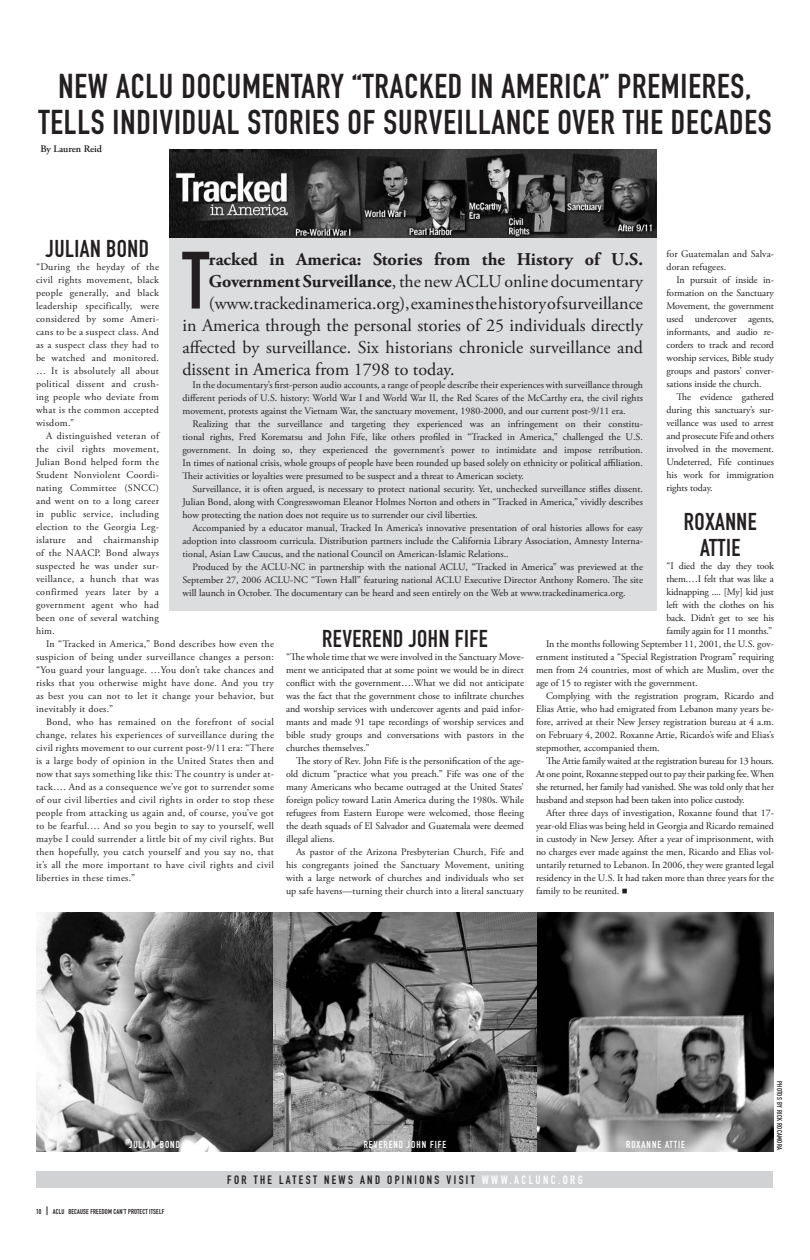
<style>
.page{position:relative;width:810px;height:1260px;background:#fff}
.page>*{position:absolute;margin:0;border:0;box-sizing:border-box;transform-origin:0 0}
.Big_Body_1st_w_blue{font:79.8px "DIN Engschrift";color:#231f20}
.head_2_medium{font:34px/36px "DIN Engschrift";letter-spacing:.025em;color:#231f20}
.head_3_smaller{font:24px/26px "DIN Engschrift";letter-spacing:.02em;color:#231f20;text-align:center}
.Big_Body_1st_w_blue-2{font:18px "Adobe Garamond Pro";color:#231f20}
.Big_Body_1st_w_blue-3{font:700 18px "Adobe Garamond Pro";color:#231f20}
.t1{font:12px "DIN Engschrift";letter-spacing:.2em;color:#231f20}
.body{font:10px/13px "Adobe Garamond Pro";color:#231f20;text-align:justify}
.body_no_indent{font:10px/13px "Adobe Garamond Pro";color:#231f20;text-align:justify}
.head_5_smallest_10_p{font:10px "DIN Engschrift";letter-spacing:.1em;color:#fff}
.body_bold{font:600 10px "Adobe Garamond Pro";color:#231f20}
.body_bold-2{font:7px "DIN Engschrift";letter-spacing:.02em;color:#231f20}
.body_bold-3{font:7px "DIN Engschrift";letter-spacing:.05em;color:#231f20}
.s1{font-weight:700}
.s2{font-size:12px}
.s3{color:#fff}
</style>
<div class="page">
<div style="left:36px;top:1171px;width:737px;height:17px;background:#d1d2d4"></div>
<img style="left:234px;top:912px;width:303px;height:240px">
<img style="left:537px;top:912px;width:237px;height:240px">
<img style="left:169px;top:149px;width:488px;height:91px">
<img style="left:36px;top:913px;width:237px;height:239px">
<div style="left:169px;top:238px;width:487px;height:373px;background:#dcdddf"></div>
<p class="head_2_medium" style="left:38px;top:68px;width:735px;text-indent:143px">DOCUMENTARY “TRACKED IN AMERICA” PREMIERES,<br>TELLS INDIVIDUAL STORIES OF SURVEILLANCE OVER THE DECADES</p>
<p class="body_bold" style="left:40px;top:143px;width:63px">By Lauren Reid</p>
<p class="head_2_medium" style="left:58px;top:68px;width:73px">NEW ACLU</p>
<p class="head_3_smaller" style="left:46px;top:235px;width:105px">JULIAN BOND</p>
<p class="body_no_indent" style="left:36px;top:261px;width:125px">“During the heyday of the civil rights movement, black people generally, and black leadership specifically, were considered by some Ameri&shy;cans to be a suspect class. And as a suspect class they had to be watched and monitored. … It is absolutely all about political dissent and crush&shy;ing people who deviate from what is the common accepted wisdom.”</p>
<p class="body" style="left:36px;top:430px;width:125px;text-indent:10px">A distinguished veteran of the civil rights movement, Julian Bond helped form the Student Nonviolent Coordi&shy;nating Committee (SNCC) and went on to a long career in public service, including election to the Georgia Leg&shy;islature and chairmanship of the NAACP. Bond always suspected he was under sur&shy;veillance, a hunch that was confirmed years later by a government agent who had been one of several watching him.</p>
<p class="body" style="left:36px;top:638px;width:240px;text-indent:10px">In “Tracked in America,” Bond describes how even the suspicion of being under surveillance changes a person: “You guard your language. …You don’t take chances and risks that you otherwise might have done. And you try as best you can not to let it change your behavior, but inevitably it does.”</p>
<p class="body" style="left:36px;top:716px;width:240px;text-indent:10px">Bond, who has remained on the forefront of social change, relates his experiences of surveillance during the civil rights movement to our current post-9/11 era: “There is a large body of opinion in the United States then and now that says something like this: The country is under at&shy;tack…. And as a consequence we’ve got to surrender some of our civil liberties and civil rights in order to stop these people from attacking us again and, of course, you’ve got to be fearful.… And so you begin to say to yourself, well maybe I could surrender a little bit of my civil rights. But then hopefully, you catch yourself and you say no, that it’s all the more important to have civil rights and civil liberties in these times.”</p>
<p class="body" style="left:666px;top:248px;width:109px">for Guatemalan and Salva&shy;doran refugees.</p>
<p class="body" style="left:666px;top:274px;width:109px;text-indent:10px">In pursuit of inside in&shy;formation on the Sanctuary Movement, the government used undercover agents, informants, and audio re&shy;corders to track and record worship services, Bible study groups and pastors’ conver&shy;sations inside the church.</p>
<p class="body" style="left:666px;top:391px;width:109px;text-indent:10px">The evidence gathered during this sanctuary’s sur&shy;veillance was used to arrest and prosecute Fife and others involved in the movement.<br>Undeterred, Fife continues his work for immigration rights today.</p>
<p class="head_3_smaller" style="left:684px;top:509px;width:74px">ROXANNE<br>ATTIE</p>
<p class="body_no_indent" style="left:666px;top:560px;width:109px">“I died the day they took them.…I felt that was like a kidnapping .... [My] kid just left with the clothes on his back. Didn’t get to see his family again for 11 months.”</p>
<p class="body" style="left:536px;top:638px;width:239px;text-indent:10px">In the months following September 11, 2001, the U.S. gov&shy;ernment instituted a “Special Registration Program” requiring men from 24 countries, most of which are Muslim, over the age of 15 to register with the government.</p>
<p class="body" style="left:536px;top:690px;width:240px;text-indent:10px">Complying with the registration program, Ricardo and Elias Attie, who had emigrated from Lebanon many years be&shy;fore, arrived at their New Jersey registration bureau at 4 a.m. on February 4, 2002. Roxanne Attie, Ricardo’s wife and Elias’s stepmother, accompanied them.</p>
<p class="body" style="left:536px;top:755px;width:240px;text-indent:10px">The Attie family waited at the registration bureau for 13 hours.<br>At one point, Roxanne stepped out to pay their parking fee. When she returned, her family had vanished. She was told only that her husband and stepson had been taken into police custody.</p>
<p class="body" style="left:536px;top:807px;width:240px;text-indent:10px">After three days of investigation, Roxanne found that 17- year-old Elias was being held in Georgia and Ricardo remained in custody in New Jersey. After a year of imprisonment, with no charges ever made against the men, Ricardo and Elias vol&shy;untarily returned to Lebanon. In 2006, they were granted legal residency in the U.S. It had taken more than three years for the family to be reunited. ■</p>
<p class="Big_Body_1st_w_blue" style="left:182px;top:234px;width:28px">T</p>
<p class="Big_Body_1st_w_blue-3" style="left:209px;top:248px;width:436px">racked in America: Stories from the History of U.S.</p>
<p class="Big_Body_1st_w_blue-2" style="left:209px;top:270px;width:435px"><span class="s1">Government Surveillance</span>, the new ACLU online documentary</p>
<p class="Big_Body_1st_w_blue-2" style="left:209px;top:292px;width:436px">(www.trackedinamerica.org), examines the history of surveillance</p>
<p class="Big_Body_1st_w_blue-2" style="left:182px;top:314px;width:462px">in America through the personal stories of 25 individuals directly</p>
<p class="Big_Body_1st_w_blue-2" style="left:182px;top:336px;width:462px">affected by surveillance. Six historians chronicle surveillance and</p>
<p class="Big_Body_1st_w_blue-2" style="left:182px;top:358px;width:274px">dissent in America from 1798 to today.</p>
<p class="body" style="left:182px;top:378px;width:462px;text-indent:10px">In the documentary’s first-person audio accounts, a range of people describe their experiences with surveillance through different periods of U.S. history: World War I and World War II, the Red Scares of the McCarthy era, the civil rights movement, protests against the Vietnam War, the sanctuary movement, 1980-2000, and our current post-9/11 era.</p>
<p class="body" style="left:182px;top:417px;width:462px;text-indent:10px">Realizing that the surveillance and targeting they experienced was an infringement on their constitu&shy;tional rights, Fred Korematsu and John Fife, like others profiled in “Tracked in America,” challenged the U.S. government. In doing so, they experienced the government’s power to intimidate and impose retribution.<br>In times of national crisis, whole groups of people have been rounded up based solely on ethnicity or political affiliation.<br>Their activities or loyalties were presumed to be suspect and a threat to American society.</p>
<p class="body" style="left:182px;top:482px;width:462px;text-indent:10px">Surveillance, it is often argued, is necessary to protect national security. Yet, unchecked surveillance stifles dissent.<br>Julian Bond, along with Congresswoman Eleanor Holmes Norton and others in “Tracked in America,” vividly describes how protecting the nation does not require us to surrender our civil liberties.</p>
<p class="body" style="left:182px;top:521px;width:462px;text-indent:10px">Accompanied by a educator manual, Tracked In America’s innovative presentation of oral histories allows for easy adoption into classroom curricula. Distribution partners include the California Library Association, Amnesty Interna&shy;tional, Asian Law Caucus, and the national Council on American-Islamic Relations..</p>
<p class="body" style="left:182px;top:560px;width:462px;text-indent:10px">Produced by the ACLU-NC in partnership with the national ACLU, “Tracked in America” was previewed at the September 27, 2006 ACLU-NC “Town Hall” featuring national ACLU Executive Director Anthony Romero. The site will launch in October. The documentary can be heard and seen entirely on the Web at www.trackedinamerica.org.</p>
<p class="head_3_smaller" style="left:322px;top:626px;width:167px">REVEREND JOHN FIFE</p>
<p class="body_no_indent" style="left:286px;top:651px;width:239px">“The whole time that we were involved in the Sanctuary Move&shy;ment we anticipated that at some point we would be in direct conflict with the government….What we did not anticipate was the fact that the government chose to infiltrate churches and worship services with undercover agents and paid infor&shy;mants and made 91 tape recordings of worship services and bible study groups and conversations with pastors in the churches themselves.”</p>
<p class="body" style="left:286px;top:755px;width:240px;text-indent:10px">The story of Rev. John Fife is the personification of the age&shy;old dictum “practice what you preach.” Fife was one of the many Americans who became outraged at the United States’ foreign policy toward Latin America during the 1980s. While refugees from Eastern Europe were welcomed, those fleeing the death squads of El Salvador and Guatemala were deemed illegal aliens.</p>
<p class="body" style="left:286px;top:846px;width:240px;text-indent:10px">As pastor of the Arizona Presbyterian Church, Fife and his congregants joined the Sanctuary Movement, uniting with a large network of churches and individuals who set up safe havens—turning their church into a literal sanctuary</p>
<p class="head_5_smallest_10_p" style="left:129px;top:1138px;width:52px">JULIAN BOND</p>
<p class="head_5_smallest_10_p" style="left:364px;top:1138px;width:84px">REVEREND JOHN FIFE</p>
<p class="head_5_smallest_10_p" style="left:626px;top:1138px;width:60px">ROXANNE ATTIE</p>
<p class="body_bold-2" style="left:36px;top:1208px;width:130px">10 <span class="s2">|</span> ACLU BECAUSE FREEDOM CAN’T PROTECT ITSELF</p>
<p class="t1" style="left:227px;top:1173px;width:357px">FOR THE LATEST NEWS AND OPINIONS VISIT <span class="s3">WWW.ACLUNC.ORG</span></p>
<p class="body_bold-3" style="left:784px;top:1081px;width:70px;rotate:90deg">PHOTOS BY RICK ROCAMORA</p>
</div>
